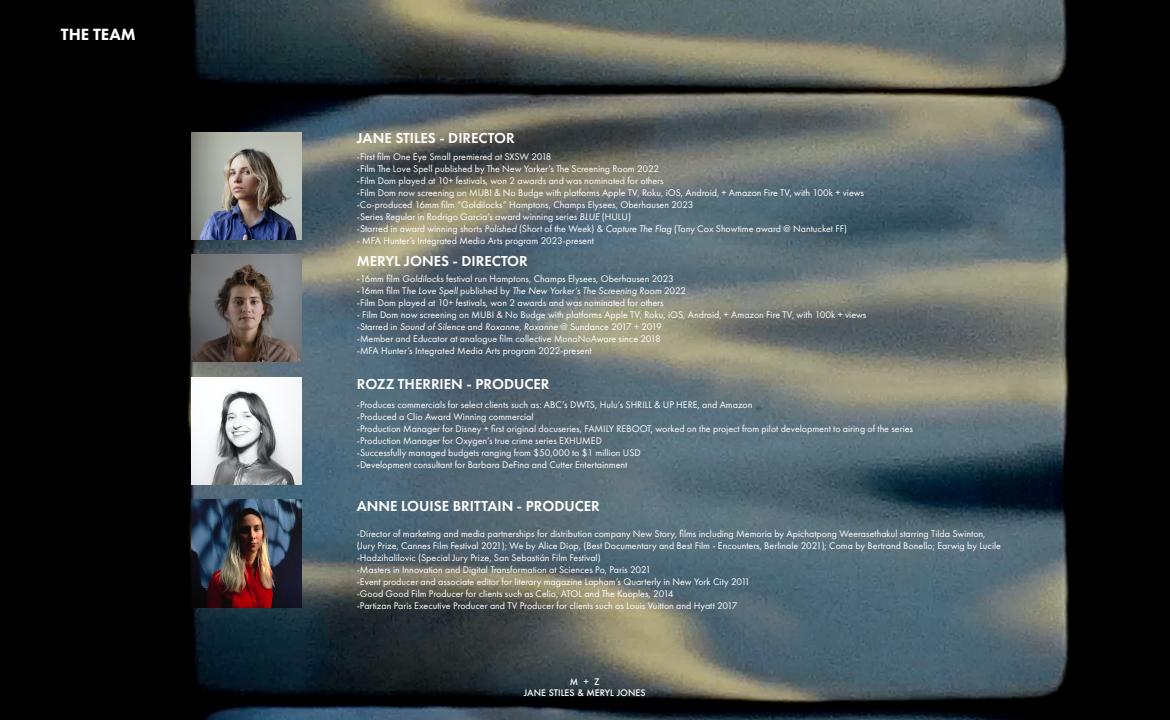
<style>
.page{position:relative;width:1170px;height:720px;background:#fff}
.page>*{position:absolute;margin:0;border:0;box-sizing:border-box;transform-origin:0 0}
.t1{font:800 16.88px "Futura PT";color:#fff}
.t2{font:600 15px "Futura PT";color:#fff}
.t3{font:10px/12px "Futura PT";color:#fff}
.t4{font:italic 10px "Futura PT";color:#fff}
.t5{font:500 8.75px "Futura";color:#fff}
.s1{font-style:italic}
.s2{font-style:normal}
</style>
<div class="page">
<img style="left:0;top:0;width:1170px;height:720px">
<img style="left:191px;top:132px;width:110px;height:107px">
<img style="left:191px;top:255px;width:110px;height:107px">
<img style="left:191px;top:377px;width:110px;height:107px">
<img style="left:191px;top:500px;width:110px;height:107px">
<p class="t1" style="left:61px;top:23px;width:76px">THE TEAM</p>
<p class="t2" style="left:357px;top:129px;width:159px">JANE STILES - DIRECTOR</p>
<p class="t3" style="left:357px;top:151px;width:196px">-First film One Eye Small premiered at SXSW 2018</p>
<p class="t3" style="left:357px;top:163px;width:304px">-Film The Love Spell published by The New Yorker’s The Screening Room 2022</p>
<p class="t3" style="left:357px;top:175px;width:308px">-Film Dom played at 10+ festivals, won 2 awards and was nominated for others</p>
<p class="t3" style="left:357px;top:187px;width:509px">-Film Dom now screening on MUBI &amp; No Budge with platforms Apple TV, Roku, iOS, Android, + Amazon Fire TV, with 100k + views</p>
<p class="t3" style="left:357px;top:199px;width:338px">-Co-produced 16mm film “Goldilocks” Hamptons, Champs Elysees, Oberhausen 2023</p>
<p class="t3" style="left:357px;top:211px;width:276px">-Series Regular in Rodrigo Garcia’s award winning series <span class="s1">BLUE</span> (HULU)</p>
<p class="t3" style="left:357px;top:223px;width:492px">-Starred in award winning shorts <span class="s1">Polished</span> (Short of the Week) &amp; <span class="s1">Capture The Flag</span> (Tony Cox Showtime award @ Nantucket FF)</p>
<p class="t3" style="left:357px;top:235px;width:239px">- MFA Hunter’s Integrated Media Arts program 2023-present</p>
<p class="t3" style="left:357px;top:273px;width:319px">-16mm film <span class="s1">Goldilocks</span> festival run Hamptons, Champs Elysees, Oberhausen 2023</p>
<p class="t4" style="left:357px;top:285px;width:331px"><span class="s2">-16mm film T</span>he Love Spell <span class="s2">published by</span> The New Yorker’s The Screening Room <span class="s2">2022</span></p>
<p class="t3" style="left:357px;top:297px;width:308px">-Film Dom played at 10+ festivals, won 2 awards and was nominated for others</p>
<p class="t3" style="left:357px;top:309px;width:511px">- Film Dom now screening on MUBI &amp; No Budge with platforms Apple TV, Roku, iOS, Android, + Amazon Fire TV, with 100k + views</p>
<p class="t3" style="left:357px;top:321px;width:306px">-Starred in <span class="s1">Sound of Silence</span> and <span class="s1">Roxanne, Roxanne</span> @ Sundance 2017 + 2019</p>
<p class="t3" style="left:357px;top:333px;width:305px">-Member and Educator at analogue film collective MonoNoAware since 2018</p>
<p class="t3" style="left:357px;top:345px;width:236px">-MFA Hunter’s Integrated Media Arts program 2022-present</p>
<p class="t2" style="left:357px;top:252px;width:173px">MERYL JONES - DIRECTOR</p>
<p class="t2" style="left:357px;top:374px;width:194px">ROZZ THERRIEN - PRODUCER</p>
<p class="t3" style="left:357px;top:399px;width:397px">-Produces commercials for select clients such as: ABC’s DWTS, Hulu’s SHRILL &amp; UP HERE, and Amazon</p>
<p class="t3" style="left:357px;top:411px;width:178px">-Produced a Clio Award Winning commercial</p>
<p class="t3" style="left:357px;top:423px;width:558px">-Production Manager for Disney + first original docuseries, FAMILY REBOOT, worked on the project from pilot development to airing of the series</p>
<p class="t3" style="left:357px;top:435px;width:247px">-Production Manager for Oxygen’s true crime series EXHUMED</p>
<p class="t3" style="left:357px;top:447px;width:286px">-Successfully managed budgets ranging from $50,000 to $1 million USD</p>
<p class="t3" style="left:357px;top:459px;width:272px">-Development consultant for Barbara DeFina and Cutter Entertainment</p>
<p class="t2" style="left:357px;top:497px;width:245px">ANNE LOUISE BRITTAIN - PRODUCER</p>
<p class="t3" style="left:357px;top:527px;width:646px">-Director of marketing and media partnerships for distribution company New Story, films including Memoria by Apichatpong Weerasethakul starring Tilda Swinton, (Jury Prize, Cannes Film Festival 2021); We by Alice Diop, (Best Documentary and Best Film - Encounters, Berlinale 2021); Coma by Bertrand Bonello; Earwig by Lucile -Hadzihalilovic (Special Jury Prize, San Sebastián Film Festival)</p>
<p class="t3" style="left:357px;top:563px;width:296px">-Masters in Innovation and Digital Transformation at Sciences Po, Paris 2021</p>
<p class="t3" style="left:357px;top:575px;width:395px">-Event producer and associate editor for literary magazine Lapham’s Quarterly in New York City 2011</p>
<p class="t3" style="left:357px;top:587px;width:318px">-Good Good Film Producer for clients such as Celio, ATOL and The Kooples, 2014</p>
<p class="t3" style="left:357px;top:599px;width:382px">-Partizan Paris Executive Producer and TV Producer for clients such as Louis Vuitton and Hyatt 2017</p>
<p class="t5" style="left:570px;top:676px;width:32px">M + Z</p>
<p class="t5" style="left:524px;top:687px;width:123px">JANE STILES &amp; MERYL JONES</p>
</div>
